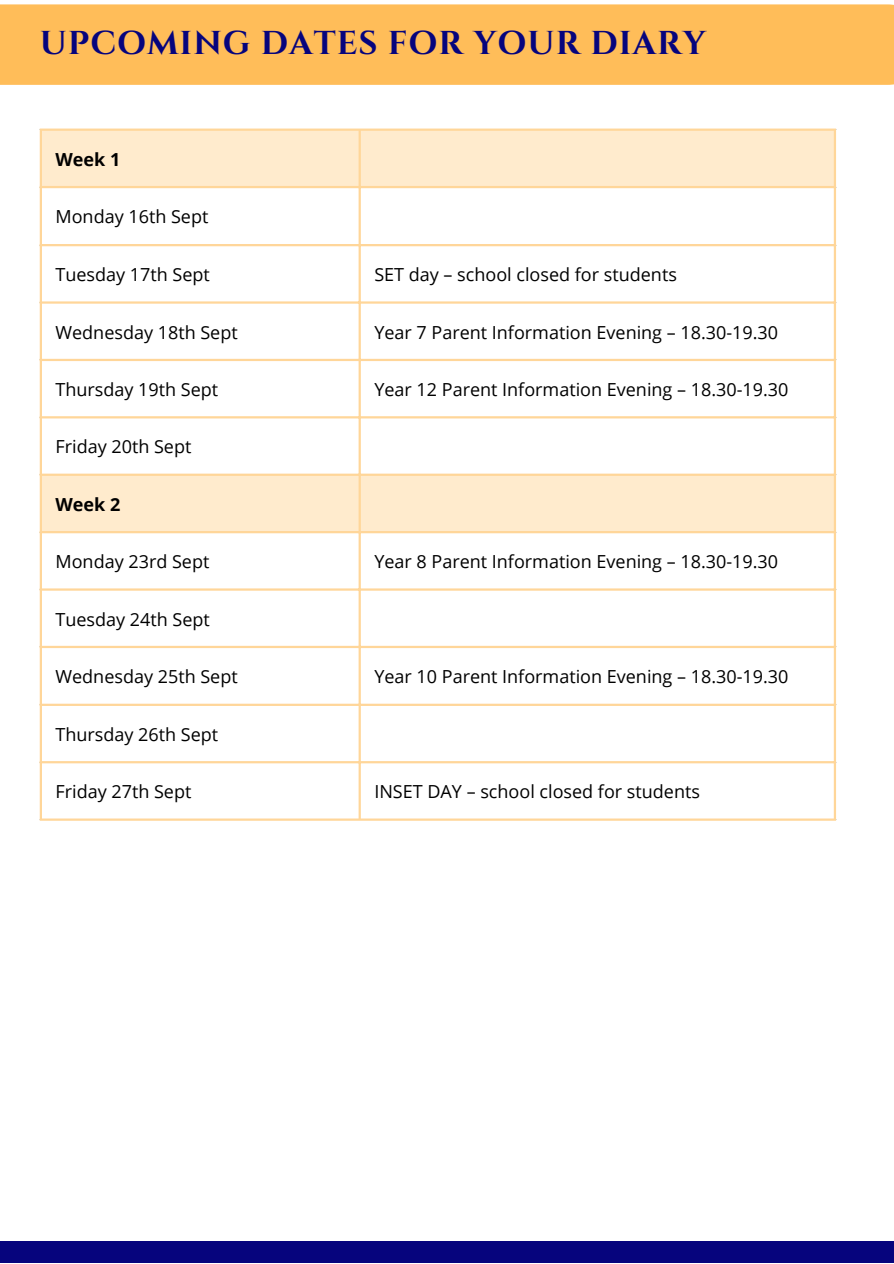
<style>
.page{position:relative;width:894px;height:1264px;background:#fff}
.page>*{position:absolute;margin:0;border:0;box-sizing:border-box;transform-origin:0 0}
.t1{font:700 33px "Cinzel";letter-spacing:.03em;color:#06047d}
.t2{font:18px "Open Sans";color:#000}
.t3{font:700 18px "Open Sans";color:#000}
</style>
<div class="page">
<div style="left:0;top:1241px;width:893px;height:22px;background:#06047d"></div>
<svg style="left:42px;top:131px;width:791px;height:400px"></svg>
<hr style="left:40px;top:131px;width:2px;height:687px;background:#ffd699">
<hr style="left:358px;top:131px;width:3px;height:687px;background:#ffd699">
<hr style="left:833px;top:131px;width:2px;height:687px;background:#ffd699">
<hr style="left:40px;top:128px;width:795px;height:3px;background:#ffd699">
<hr style="left:40px;top:186px;width:795px;height:2px;background:#ffd699">
<hr style="left:40px;top:244px;width:795px;height:2px;background:#ffd699">
<hr style="left:40px;top:301px;width:795px;height:3px;background:#ffd699">
<hr style="left:40px;top:359px;width:795px;height:2px;background:#ffd699">
<hr style="left:40px;top:416px;width:795px;height:2px;background:#ffd699">
<hr style="left:40px;top:473px;width:795px;height:3px;background:#ffd699">
<hr style="left:40px;top:531px;width:795px;height:2px;background:#ffd699">
<hr style="left:40px;top:588px;width:795px;height:2px;background:#ffd699">
<hr style="left:40px;top:646px;width:795px;height:2px;background:#ffd699">
<hr style="left:40px;top:703px;width:795px;height:3px;background:#ffd699">
<hr style="left:40px;top:761px;width:795px;height:2px;background:#ffd699">
<hr style="left:40px;top:818px;width:795px;height:2px;background:#ffd699">
<div style="left:0;top:4px;width:893px;height:81px;background:#ffbd59"></div>
<p class="t1" style="left:40px;top:22px;width:667px">UPCOMING DATES FOR YOUR DIARY</p>
<h1 class="t3" style="left:55px;top:146px;width:66px">Week 1</h1>
<p class="t2" style="left:55px;top:204px;width:154px">Monday 16th Sept</p>
<p class="t2" style="left:55px;top:262px;width:156px">Tuesday 17th Sept</p>
<p class="t2" style="left:374px;top:262px;width:304px">SET day – school closed for students</p>
<p class="t2" style="left:55px;top:319px;width:184px">Wednesday 18th Sept</p>
<p class="t2" style="left:374px;top:319px;width:405px">Year 7 Parent Information Evening – 18.30-19.30</p>
<p class="t2" style="left:55px;top:377px;width:164px">Thursday 19th Sept</p>
<p class="t2" style="left:374px;top:377px;width:415px">Year 12 Parent Information Evening – 18.30-19.30</p>
<p class="t2" style="left:55px;top:434px;width:137px">Friday 20th Sept</p>
<p class="t3" style="left:55px;top:491px;width:66px">Week 2</p>
<p class="t2" style="left:55px;top:549px;width:155px">Monday 23rd Sept</p>
<p class="t2" style="left:374px;top:549px;width:405px">Year 8 Parent Information Evening – 18.30-19.30</p>
<p class="t2" style="left:55px;top:606px;width:156px">Tuesday 24th Sept</p>
<p class="t2" style="left:55px;top:663px;width:184px">Wednesday 25th Sept</p>
<p class="t2" style="left:374px;top:663px;width:415px">Year 10 Parent Information Evening – 18.30-19.30</p>
<p class="t2" style="left:55px;top:721px;width:164px">Thursday 26th Sept</p>
<p class="t2" style="left:55px;top:779px;width:137px">Friday 27th Sept</p>
<p class="t2" style="left:374px;top:779px;width:327px">INSET DAY – school closed for students</p>
</div>
